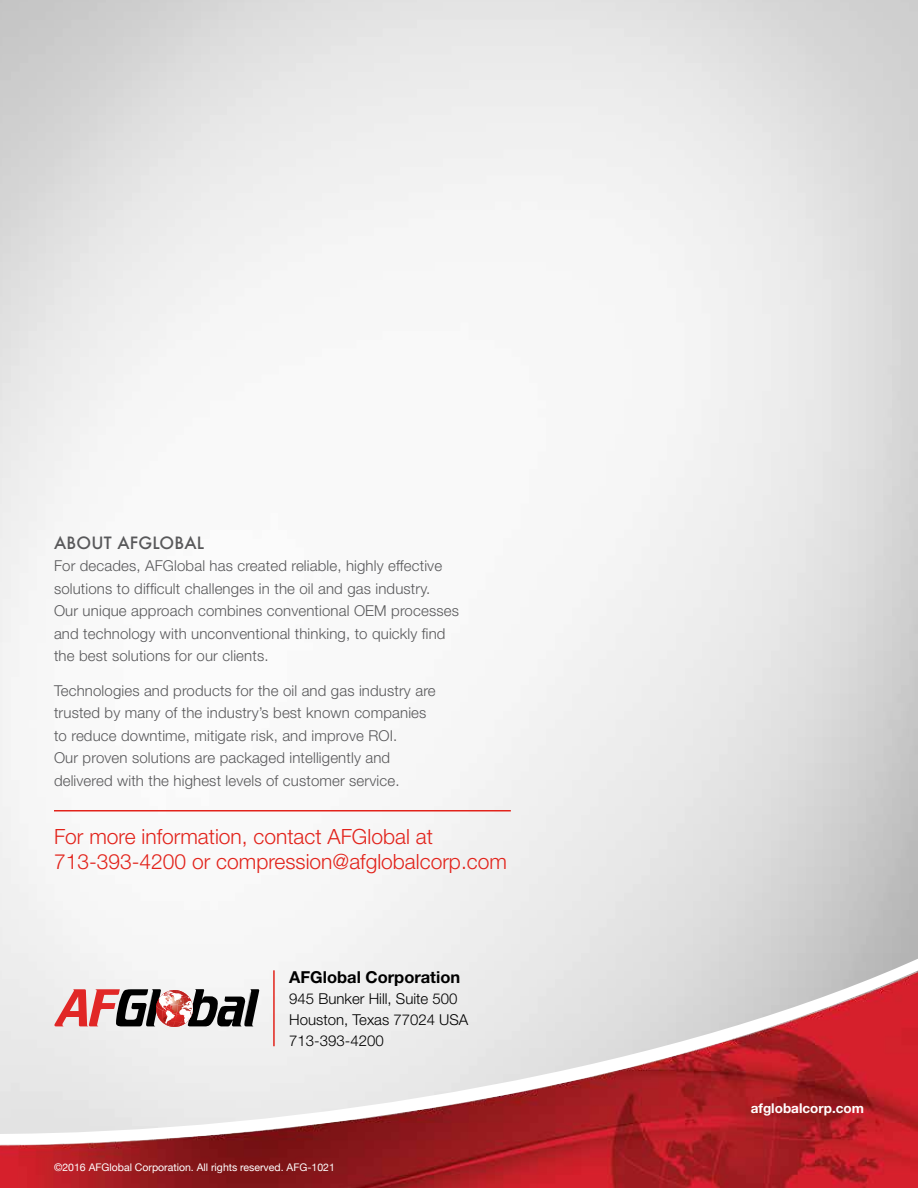
<style>
.page{position:relative;width:918px;height:1188px;background:#fff}
.page>*{position:absolute;margin:0;border:0;box-sizing:border-box;transform-origin:0 0}
.t1{font:300 21px/25.5px "Helvetica Neue";color:#e2231b}
.t2{font:700 16.5px "Helvetica Neue";color:#000}
.t3{font:500 16.5px "Futura";letter-spacing:.015em;color:#58585a}
.t4{font:300 15px/22.5px "Helvetica Neue";letter-spacing:.01em;color:#58585a}
.t5{font:300 15px/21px "Helvetica Neue";color:#000}
.t6{font:700 13.5px "Helvetica Neue";color:#fff}
.t7{font:10.5px "Helvetica Neue";color:#fff}
</style>
<div class="page">
<img style="left:0;top:950px;width:918px;height:238px">
<svg style="left:0;top:953px;width:918px;height:201px"></svg>
<svg style="left:54px;top:989px;width:205px;height:39px"></svg>
<hr style="left:273px;top:970px;width:2px;height:76px;background:#e2231b">
<hr style="left:54px;top:810px;width:457px;height:2px;background:#e2231b">
<p class="t3" style="left:54px;top:531px;width:152px">ABOUT AFGLOBAL</p>
<p class="t4" style="left:54px;top:554px;width:406px">For decades, AFGlobal has created reliable, highly effective solutions to difficult challenges in the oil and gas industry.<br>Our unique approach combines conventional OEM processes and technology with unconventional thinking, to quickly find the best solutions for our clients.</p>
<p class="t4" style="left:54px;top:679px;width:383px">Technologies and products for the oil and gas industry are trusted by many of the industry’s best known companies to reduce downtime, mitigate risk, and improve ROI.<br>Our proven solutions are packaged intelligently and delivered with the highest levels of customer service.</p>
<h1 class="t1" style="left:54px;top:823px;width:454px">For more information, contact AFGlobal at<br>713-393-4200 or compression@afglobalcorp.com</h1>
<p class="t2" style="left:289px;top:967px;width:173px">AFGlobal Corporation</p>
<p class="t5" style="left:289px;top:988px;width:181px">945 Bunker Hill, Suite 500<br>Houston, Texas 77024 USA<br>713-393-4200</p>
<p class="t7" style="left:54px;top:1159px;width:282px">©2016 AFGlobal Corporation. All rights reserved. AFG-1021</p>
<p class="t6" style="left:751px;top:1100px;width:115px">afglobalcorp.com</p>
</div>
